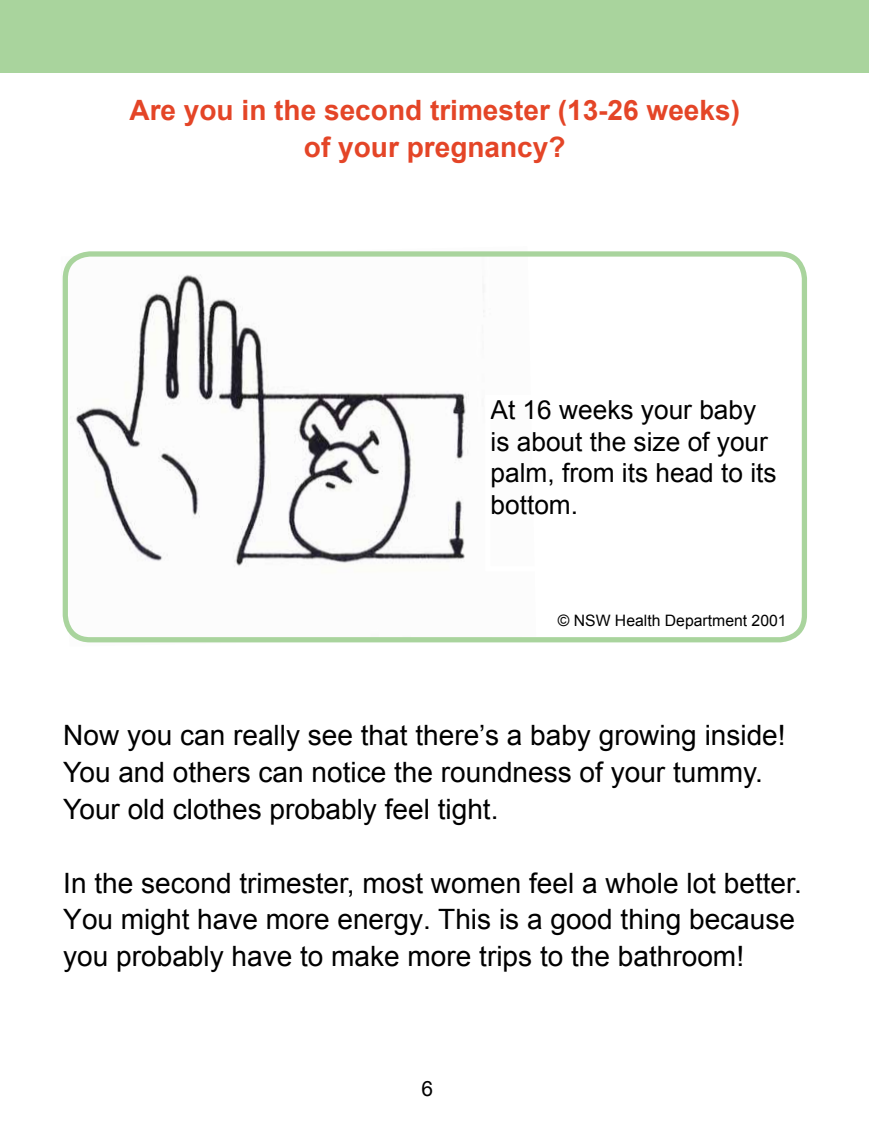
<style>
.page{position:relative;width:869px;height:1127px;background:#fff}
.page>*{position:absolute;margin:0;border:0;box-sizing:border-box;transform-origin:0 0}
.t1{font:28px/36.8px "Arial";color:#000}
.t2{font:700 28px/36.8px "Arial";color:#e44527;text-align:center}
.t3{font:26.25px/31.5px "Arial";color:#000}
.t4{font:21px "Arial";color:#000}
.t5{font:15.75px "Arial";color:#000}
</style>
<div class="page">
<div style="left:0;top:0;width:868px;height:73px;background:#a9d49d"></div>
<svg style="left:62px;top:257px;width:482px;height:386px"></svg>
<div style="left:63px;top:251px;width:743px;height:391px;border:5px solid #a9d49d;border-radius:25px"></div>
<p class="t2" style="left:129px;top:93px;width:611px">Are you in the second trimester (13-26 weeks) of your pregnancy?</p>
<p class="t3" style="left:490px;top:394px;width:287px">At 16 weeks your baby is about the size of your palm, from its head to its bottom.</p>
<p class="t5" style="left:557px;top:610px;width:230px">© NSW Health Department 2001</p>
<p class="t1" style="left:63px;top:717px;width:723px">Now you can really see that there’s a baby growing inside!<br>You and others can notice the roundness of your tummy.<br>Your old clothes probably feel tight.</p>
<p class="t1" style="left:63px;top:864px;width:739px">In the second trimester, most women feel a whole lot better.<br>You might have more energy. This is a good thing because you probably have to make more trips to the bathroom!</p>
<p class="t4" style="left:421px;top:1074px;width:13px">6</p>
</div>
